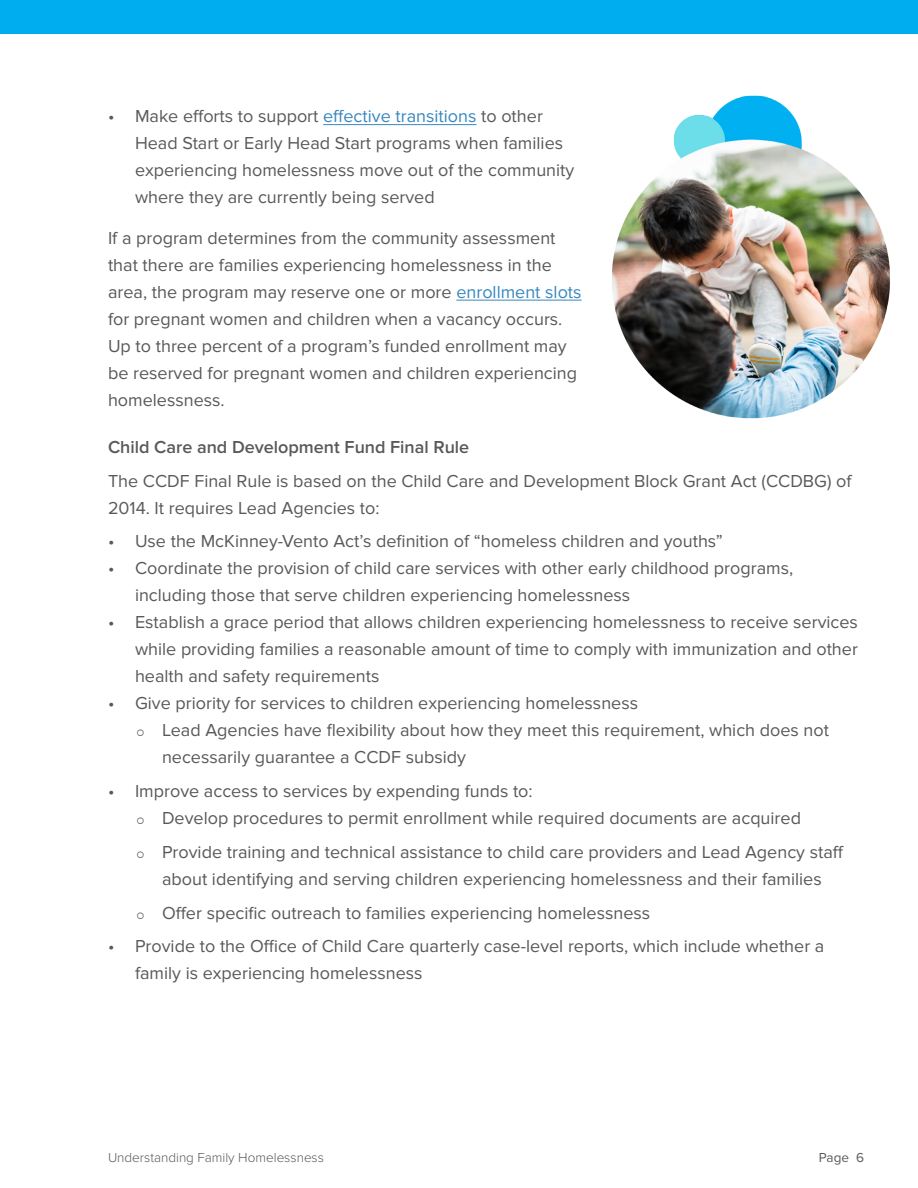
<style>
.page{position:relative;width:918px;height:1188px;background:#fff}
.page>*{position:absolute;margin:0;border:0;box-sizing:border-box;transform-origin:0 0}
.text_Space-above{font:18px/27px "Proxima Nova";color:#58595b}
.text_bull{font:18px/27px "Proxima Nova";color:#58595b}
.t1{font:600 18px "Proxima Nova";color:#58595b}
.t2{font:300 13.5px "Proxima Nova";color:#58595b}
.t3{font:13.5px "Proxima Nova";color:#58595b}
.s1{color:#3888bf}
</style>
<div class="page">
<div style="left:0;top:0;width:918px;height:34px;background:#00adee"></div>
<hr style="left:323px;top:124px;width:153px;height:1px;background:#3888bf">
<hr style="left:456px;top:300px;width:126px;height:1px;background:#3888bf">
<img style="left:612px;top:95px;width:278px;height:324px">
<p class="text_Space-above" style="left:135px;top:103px;width:441px;text-indent:-27px">• Make efforts to support <span class="s1">effective transitions</span> to other Head Start or Early Head Start programs when families experiencing homelessness move out of the community where they are currently being served</p>
<p class="text_Space-above" style="left:108px;top:225px;width:475px">If a program determines from the community assessment that there are families experiencing homelessness in the area, the program may reserve one or more <span class="s1">enrollment slots </span>for pregnant women and children when a vacancy occurs.<br>Up to three percent of a program’s funded enrollment may be reserved for pregnant women and children experiencing homelessness.</p>
<p class="t1" style="left:108px;top:437px;width:363px">Child Care and Development Fund Final Rule</p>
<p class="text_bull" style="left:108px;top:468px;width:745px">The CCDF Final Rule is based on the Child Care and Development Block Grant Act (CCDBG) of<br>2014. It requires Lead Agencies to:</p>
<p class="text_Space-above" style="left:108px;top:528px;width:616px">• Use the McKinney-Vento Act’s definition of “homeless children and youths”</p>
<p class="text_Space-above" style="left:135px;top:555px;width:660px;text-indent:-27px">• Coordinate the provision of child care services with other early childhood programs, including those that serve children experiencing homelessness</p>
<p class="text_Space-above" style="left:135px;top:609px;width:725px;text-align:justify;text-indent:-27px">• Establish a grace period that allows children experiencing homelessness to receive services while providing families a reasonable amount of time to comply with immunization and other health and safety requirements</p>
<p class="text_Space-above" style="left:108px;top:690px;width:532px">• Give priority for services to children experiencing homelessness</p>
<p class="text_Space-above" style="left:162px;top:717px;width:669px">Lead Agencies have flexibility about how they meet this requirement, which does not necessarily guarantee a CCDF subsidy</p>
<p class="text_Space-above" style="left:108px;top:778px;width:426px">• Improve access to services by expending funds to:</p>
<p class="text_Space-above" style="left:162px;top:805px;width:641px">Develop procedures to permit enrollment while required documents are acquired</p>
<p class="text_Space-above" style="left:162px;top:839px;width:684px">Provide training and technical assistance to child care providers and Lead Agency staff about identifying and serving children experiencing homelessness and their families</p>
<p class="text_Space-above" style="left:162px;top:900px;width:490px">Offer specific outreach to families experiencing homelessness</p>
<p class="text_Space-above" style="left:135px;top:933px;width:691px;text-indent:-27px">• Provide to the Office of Child Care quarterly case-level reports, which include whether a family is experiencing homelessness</p>
<p class="t2" style="left:108px;top:1150px;width:218px">Understanding Family Homelessness</p>
<p class="t3" style="left:819px;top:1150px;width:47px">Page 6</p>
</div>
